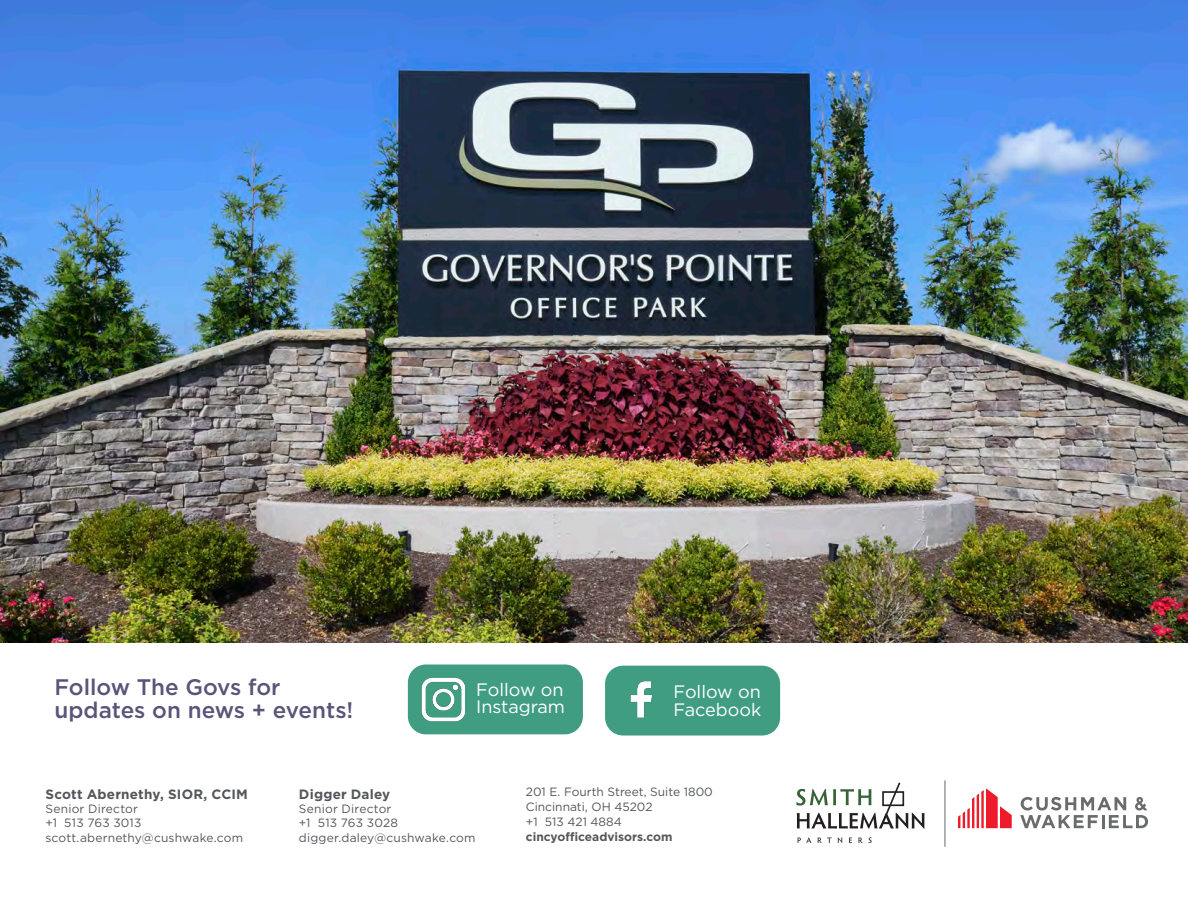
<style>
.page{position:relative;width:1188px;height:918px;background:#fff}
.page>*{position:absolute;margin:0;border:0;box-sizing:border-box;transform-origin:0 0}
.t1{font:500 22.5px "Gotham";color:#5b5479}
.t2{font:18px "Gotham";letter-spacing:-.005em;color:#fff}
.Broker_Name{font:700 13.5px "Gotham";letter-spacing:.015em;color:#54575a}
.Broker_Contact{font:12px/14.4px "Gotham";letter-spacing:.015em;color:#54575a}
.Company_Address_Text{font:12px/15px "Gotham";color:#54575a}
.s1{font-weight:700}
</style>
<div class="page">
<img style="left:0;top:0;width:1188px;height:643px">
<svg style="left:796px;top:782px;width:128px;height:47px"></svg>
<svg style="left:798px;top:837px;width:14px;height:6px"></svg>
<svg style="left:818px;top:837px;width:14px;height:6px"></svg>
<svg style="left:838px;top:837px;width:4px;height:6px"></svg>
<svg style="left:849px;top:837px;width:3px;height:6px"></svg>
<svg style="left:858px;top:838px;width:5px;height:5px"></svg>
<svg style="left:869px;top:837px;width:3px;height:6px"></svg>
<svg style="left:958px;top:788px;width:54px;height:40px"></svg>
<svg style="left:1020px;top:797px;width:128px;height:31px"></svg>
<hr style="left:944px;top:780px;width:2px;height:67px;background:#9a9a9a">
<div style="left:408px;top:664px;width:175px;height:70px;background:#409d82;border-radius:18px"></div>
<img style="left:422px;top:678px;width:42px;height:43px">
<div style="left:605px;top:666px;width:175px;height:70px;background:#409d82;border-radius:18px"></div>
<img style="left:630px;top:681px;width:22px;height:37px">
<p class="t1" style="left:55px;top:672px;width:228px">Follow The Govs for</p>
<p class="t1" style="left:55px;top:695px;width:300px">updates on news + events!</p>
<p class="t2" style="left:476px;top:678px;width:89px">Follow on</p>
<p class="t2" style="left:476px;top:695px;width:90px">Instagram</p>
<p class="t2" style="left:673px;top:680px;width:89px">Follow on</p>
<p class="t2" style="left:673px;top:698px;width:89px">Facebook</p>
<p class="Broker_Name" style="left:46px;top:785px;width:204px">Scott Abernethy, SIOR, CCIM</p>
<p class="Broker_Contact" style="left:46px;top:801px;width:199px">Senior Director<br>+1 513 763 3013 scott.abernethy@cushwake.com</p>
<p class="Broker_Name" style="left:299px;top:785px;width:93px">Digger Daley</p>
<p class="Broker_Contact" style="left:299px;top:801px;width:178px">Senior Director<br>+1 513 763 3028 digger.daley@cushwake.com</p>
<p class="Company_Address_Text" style="left:526px;top:784px;width:188px">201 E. Fourth Street, Suite 1800<br>Cincinnati, OH 45202<br>+1 513 421 4884 <span class="s1">cincyofficeadvisors.com</span></p>
</div>
